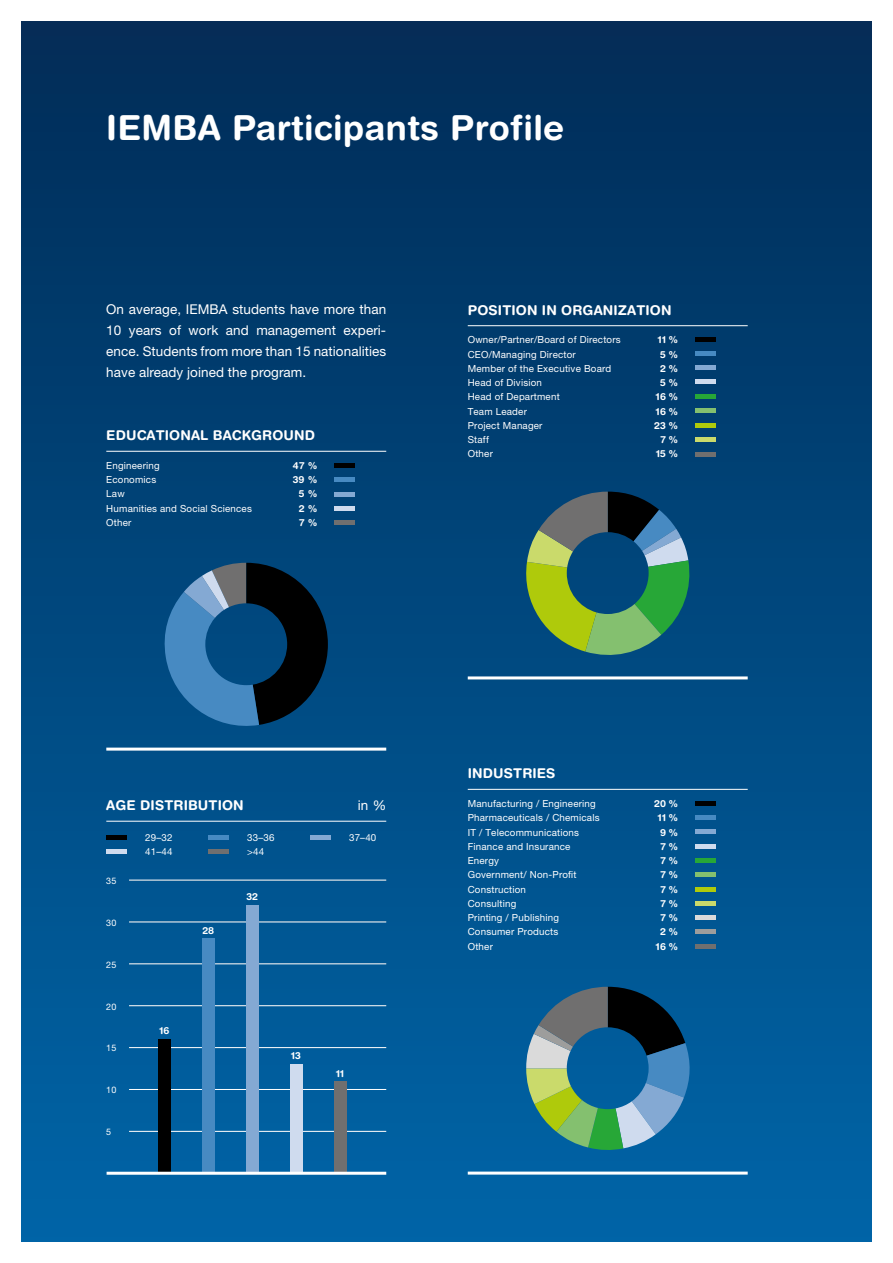
<style>
.page{position:relative;width:893px;height:1263px;background:#fff}
.page>*{position:absolute;margin:0;border:0;box-sizing:border-box;transform-origin:0 0}
.t1{font:700 34.5px "Helvetica Rounded LT Std";letter-spacing:.01em;color:#fff}
.t2{font:13.5px/21px "Helvetica Neue LT Pro";letter-spacing:.005em;color:#fff;text-align:justify}
.t3{font:700 13.5px "Helvetica Rounded LT Std";letter-spacing:.01em;color:#fff}
.t4{font:9.75px/14.2px "Helvetica Neue LT Pro";letter-spacing:.02em;color:#fff}
.t5{font:700 9.75px/14.2px "Helvetica Rounded LT Std";letter-spacing:.02em;color:#fff;text-align:right}
.t6{font:9px "Helvetica Neue LT Pro";letter-spacing:.02em;color:#fff}
</style>
<div class="page">
<div style="left:21px;top:21px;width:851px;height:1221px;background:linear-gradient(to bottom,#012c57,#0065a8)"></div>
<hr style="left:106px;top:748px;width:280px;height:3px;background:#fff">
<hr style="left:106px;top:451px;width:280px;height:1px;background:#fff">
<svg style="left:162px;top:563px;width:166px;height:169px"></svg>
<hr style="left:334px;top:463px;width:21px;height:4px;background:#000">
<div style="left:334px;top:477px;width:21px;height:5px;background:#478ac2"></div>
<hr style="left:334px;top:492px;width:21px;height:4px;background:#84a9d3">
<div style="left:334px;top:506px;width:21px;height:5px;background:#cfdbee"></div>
<hr style="left:334px;top:521px;width:21px;height:4px;background:#706f6f">
<hr style="left:106px;top:821px;width:280px;height:1px;background:#fff">
<hr style="left:129px;top:963px;width:257px;height:1px;background:#fff">
<hr style="left:129px;top:1005px;width:257px;height:1px;background:#fff">
<hr style="left:129px;top:1047px;width:257px;height:1px;background:#fff">
<hr style="left:129px;top:1089px;width:257px;height:1px;background:#fff">
<hr style="left:129px;top:1131px;width:257px;height:1px;background:#fff">
<hr style="left:129px;top:922px;width:257px;height:1px;background:#fff">
<hr style="left:129px;top:880px;width:257px;height:1px;background:#fff">
<div style="left:158px;top:1039px;width:13px;height:134px;background:#000"></div>
<div style="left:202px;top:939px;width:13px;height:234px;background:#478ac2"></div>
<div style="left:246px;top:905px;width:13px;height:268px;background:#84a9d3"></div>
<div style="left:290px;top:1064px;width:13px;height:109px;background:#cfdbee"></div>
<div style="left:334px;top:1081px;width:13px;height:92px;background:#706f6f"></div>
<div style="left:106px;top:835px;width:21px;height:5px;background:#000"></div>
<hr style="left:106px;top:849px;width:21px;height:4px;background:#cfdbee">
<div style="left:208px;top:835px;width:21px;height:5px;background:#478ac2"></div>
<hr style="left:208px;top:849px;width:21px;height:4px;background:#706f6f">
<div style="left:310px;top:835px;width:21px;height:5px;background:#84a9d3"></div>
<hr style="left:107px;top:1172px;width:279px;height:3px;background:#fff">
<hr style="left:468px;top:676px;width:280px;height:3px;background:#fff">
<hr style="left:468px;top:325px;width:280px;height:1px;background:#fff">
<svg style="left:521px;top:492px;width:172px;height:167px"></svg>
<div style="left:695px;top:337px;width:21px;height:5px;background:#000"></div>
<hr style="left:695px;top:351px;width:21px;height:4px;background:#478ac2">
<div style="left:695px;top:365px;width:21px;height:5px;background:#84a9d3"></div>
<hr style="left:695px;top:380px;width:21px;height:4px;background:#cfdbee">
<div style="left:695px;top:394px;width:21px;height:5px;background:#27a737"></div>
<hr style="left:695px;top:409px;width:21px;height:4px;background:#84c06f">
<hr style="left:695px;top:423px;width:21px;height:4px;background:#afca0b">
<div style="left:695px;top:437px;width:21px;height:5px;background:#cada6b"></div>
<hr style="left:695px;top:452px;width:21px;height:4px;background:#706f6f">
<hr style="left:468px;top:1171px;width:280px;height:3px;background:#fff">
<hr style="left:468px;top:789px;width:280px;height:1px;background:#fff">
<hr style="left:695px;top:801px;width:21px;height:4px;background:#000">
<div style="left:695px;top:815px;width:21px;height:5px;background:#478ac2"></div>
<hr style="left:695px;top:830px;width:21px;height:4px;background:#84a9d3">
<hr style="left:695px;top:844px;width:21px;height:4px;background:#cfdbee">
<div style="left:695px;top:858px;width:21px;height:5px;background:#27a737"></div>
<div style="left:695px;top:872px;width:21px;height:5px;background:#84c06f"></div>
<hr style="left:695px;top:887px;width:21px;height:4px;background:#afca0b">
<hr style="left:695px;top:901px;width:21px;height:4px;background:#cada6b">
<div style="left:695px;top:915px;width:21px;height:5px;background:#dadada"></div>
<hr style="left:695px;top:930px;width:21px;height:4px;background:#9d9d9c">
<hr style="left:695px;top:944px;width:21px;height:4px;background:#706f6f">
<svg style="left:526px;top:987px;width:165px;height:164px"></svg>
<h1 class="t1" style="left:106px;top:107px;width:460px">IEMBA Participants Profile</h1>
<h2 class="t2" style="left:106px;top:298px;width:281px">On average, IEMBA students have more than 10 years of work and management experi&shy;ence. Students from more than 15 nationalities have already joined the program.</h2>
<h2 class="t3" style="left:106px;top:427px;width:210px">EDUCATIONAL BACKGROUND</h2>
<p class="t4" style="left:106px;top:458px;width:147px">Engineering<br>Economics<br>Law<br>Humanities and Social Sciences<br>Other</p>
<p class="t5" style="left:293px;top:458px;width:26px">47 %<br>39 %<br>5 %<br>2 %<br>7 %</p>
<h2 class="t3" style="left:468px;top:301px;width:205px">POSITION IN ORGANIZATION</h2>
<p class="t4" style="left:468px;top:332px;width:154px">Owner/Partner/Board of Directors<br>CEO/Managing Director<br>Member of the Executive Board<br>Head of Division<br>Head of Department<br>Team Leader<br>Project Manager<br>Staff<br>Other</p>
<p class="t5" style="left:654px;top:333px;width:26px">11%<br>5 %<br>2 %<br>5 %<br>16%<br>16%<br>23%<br>7 %<br>15%</p>
<h2 class="t3" style="left:106px;top:797px;width:139px">AGE DISTRIBUTION</h2>
<p class="t4" style="left:145px;top:831px;width:29px;line-height:13.5px">29–32<br>41–44</p>
<p class="t4" style="left:247px;top:831px;width:29px;line-height:13.5px">33–36 &gt;44</p>
<p class="t4" style="left:349px;top:831px;width:29px">37–40</p>
<h2 class="t2" style="left:358px;top:794px;width:30px">in %</h2>
<p class="t6" style="left:106px;top:875px;width:12px">35</p>
<p class="t6" style="left:106px;top:917px;width:12px">30</p>
<p class="t6" style="left:106px;top:959px;width:12px">25</p>
<p class="t6" style="left:106px;top:1001px;width:12px">20</p>
<p class="t6" style="left:106px;top:1043px;width:12px">15</p>
<p class="t6" style="left:106px;top:1084px;width:12px">10</p>
<p class="t6" style="left:106px;top:1126px;width:7px">5</p>
<p class="t5" style="left:202px;top:923px;width:13px">28</p>
<p class="t5" style="left:246px;top:889px;width:13px">32</p>
<p class="t5" style="left:160px;top:1023px;width:11px">16</p>
<p class="t5" style="left:291px;top:1048px;width:11px">13</p>
<p class="t5" style="left:336px;top:1066px;width:9px">11</p>
<h2 class="t3" style="left:468px;top:765px;width:89px">INDUSTRIES</h2>
<p class="t4" style="left:468px;top:796px;width:133px">Manufacturing / Engineering<br>Pharmaceuticals / Chemicals<br>IT / Telecommunications<br>Finance and Insurance<br>Energy<br>Government/ Non-Profit<br>Construction<br>Consulting<br>Printing / Publishing<br>Consumer Products<br>Other</p>
<p class="t5" style="left:654px;top:796px;width:26px">20%<br>11%<br>9 %<br>7 %<br>7 %<br>7 %<br>7 %<br>7 %<br>7 %<br>2 %<br>16%</p>
</div>
